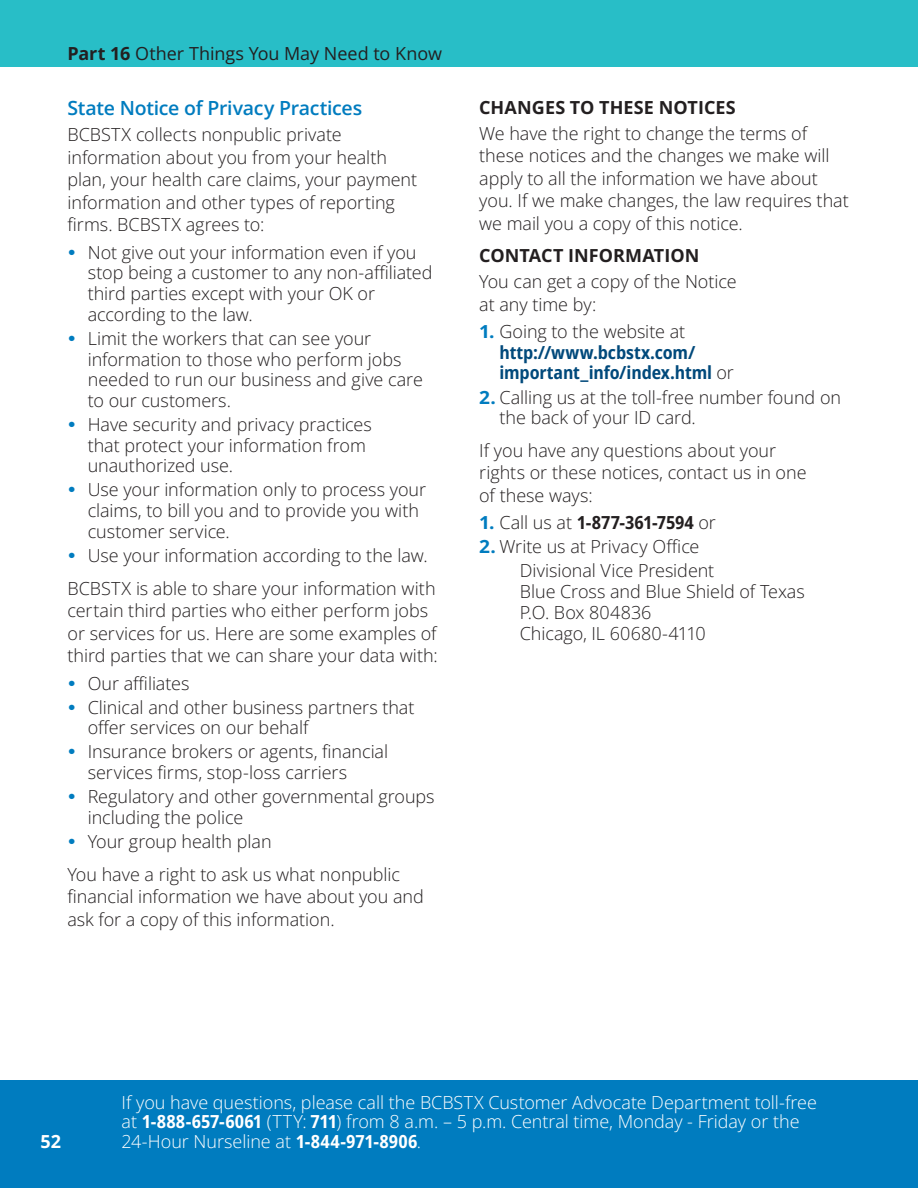
<style>
.page{position:relative;width:918px;height:1188px;background:#fff}
.page>*{position:absolute;margin:0;border:0;box-sizing:border-box;transform-origin:0 0}
.sub_sub_heading__H3{font:600 19.5px "Open Sans";letter-spacing:-.015em;color:#007cbf}
.body_start_here__P{font:300 18px/20.7px "Open Sans";letter-spacing:-.005em;color:#231f20}
.body_keep_next{font:300 18px/22.5px "Open Sans";color:#231f20}
.t1{font:300 18px/19.5px "Open Sans";color:#fff}
.body_indented_first{font:300 18px/20.7px "Open Sans";letter-spacing:-.005em;color:#231f20}
.t2{font:700 semi-condensed 18px/20.7px "Open Sans";letter-spacing:-.01em;color:#00497b}
.body_bold{font:700 18px "Open Sans";color:#231f20}
.t3{font:18px "Open Sans";color:#231f20}
.t4{font:700 semi-condensed 18px "Open Sans";letter-spacing:-.005em;color:#231f20}
.t5{font:700 18px "Open Sans";color:#fff}
.s1{font-weight:700}
.s2{font-stretch:normal;color:#007cbf}
.s3{font-weight:300;font-stretch:normal;color:#231f20}
.s4{font-weight:700;color:#007cbf}
.s5{font-weight:300;font-stretch:normal}
.s6{font-weight:700;font-stretch:semi-condensed}
</style>
<div class="page">
<div style="left:0;top:0;width:918px;height:68px;background:#28bec7"></div>
<div style="left:0;top:1080px;width:918px;height:108px;background:#007cbf"></div>
<p class="t3" style="left:68px;top:41px;width:376px"><span class="s1">Part 16</span> Other Things You May Need to Know</p>
<h3 class="sub_sub_heading__H3" style="left:68px;top:95px;width:296px">State Notice of Privacy Practices</h3>
<p class="body_keep_next" style="left:68px;top:123px;width:351px">BCBSTX collects nonpublic private information about you from your health plan, your health care claims, your payment information and other types of reporting firms. BCBSTX agrees to:</p>
<p class="body_start_here__P" style="left:88px;top:241px;width:346px">Not give out your information even if you stop being a customer to any non-affiliated third parties except with your OK or according to the law.</p>
<p class="body_start_here__P" style="left:88px;top:327px;width:337px">Limit the workers that can see your information to those who perform jobs needed to run our business and give care to our customers.</p>
<p class="body_start_here__P" style="left:88px;top:414px;width:286px">Have security and privacy practices that protect your information from unauthorized use.</p>
<p class="body_start_here__P" style="left:88px;top:479px;width:340px">Use your information only to process your claims, to bill you and to provide you with customer service.</p>
<p class="body_start_here__P" style="left:88px;top:545px;width:341px">Use your information according to the law.</p>
<p class="body_keep_next" style="left:68px;top:576px;width:372px">BCBSTX is able to share your information with certain third parties who either perform jobs or services for us. Here are some examples of third parties that we can share your data with:</p>
<p class="body_start_here__P" style="left:88px;top:672px;width:103px">Our affiliates</p>
<p class="body_start_here__P" style="left:88px;top:696px;width:328px">Clinical and other business partners that offer services on our behalf</p>
<p class="body_start_here__P" style="left:88px;top:741px;width:302px">Insurance brokers or agents, financial services firms, stop-loss carriers</p>
<p class="body_start_here__P" style="left:88px;top:786px;width:348px">Regulatory and other governmental groups including the police</p>
<p class="body_start_here__P" style="left:88px;top:831px;width:185px">Your group health plan</p>
<p class="body_start_here__P" style="left:68px;top:862px;width:358px;line-height:22.5px">You have a right to ask us what nonpublic financial information we have about you and ask for a copy of this information.</p>
<p class="body_bold" style="left:479px;top:94px;width:258px">CHANGES TO THESE NOTICES</p>
<p class="body_start_here__P" style="left:479px;top:121px;width:371px;line-height:22.5px">We have the right to change the terms of these notices and the changes we make will apply to all the information we have about you. If we make changes, the law requires that we mail you a copy of this notice.</p>
<p class="body_bold" style="left:479px;top:243px;width:222px">CONTACT INFORMATION</p>
<p class="body_keep_next" style="left:479px;top:270px;width:259px">You can get a copy of the Notice at any time by:</p>
<p class="t2" style="left:500px;top:321px;width:236px;text-indent:-20px"><span class="s2">1.</span> <span class="s3">Going to the website at </span>http://www.bcbstx.com/ important_info/index.html <span class="s3">or</span></p>
<p class="body_start_here__P" style="left:500px;top:386px;width:343px;text-indent:-20px"><span class="s4">2.</span> Calling us at the toll-free number found on the back of your ID card.</p>
<p class="body_keep_next" style="left:479px;top:439px;width:329px">If you have any questions about your rights or these notices, contact us in one of these ways:</p>
<p class="t4" style="left:479px;top:510px;width:238px"><span class="s2">1.</span> <span class="s5">Call us at</span> 1-877-361-7594 <span class="s5">or</span></p>
<p class="body_start_here__P" style="left:479px;top:536px;width:222px"><span class="s4">2.</span> Write us at Privacy Office</p>
<p class="body_indented_first" style="left:520px;top:560px;width:287px">Divisional Vice President<br>Blue Cross and Blue Shield of Texas<br>P.O. Box 804836<br>Chicago, IL 60680-4110</p>
<p class="t5" style="left:40px;top:1128px;width:22px">52</p>
<p class="t1" style="left:122px;top:1092px;width:697px">If you have questions, please call the BCBSTX Customer Advocate Department toll-free at <span class="s6">1-888-657-6061</span> (TTY: <span class="s6">711</span>) from 8 a.m. – 5 p.m. Central time, Monday - Friday or the<br>24-Hour Nurseline at <span class="s6">1-844-971-8906</span>.</p>
</div>
